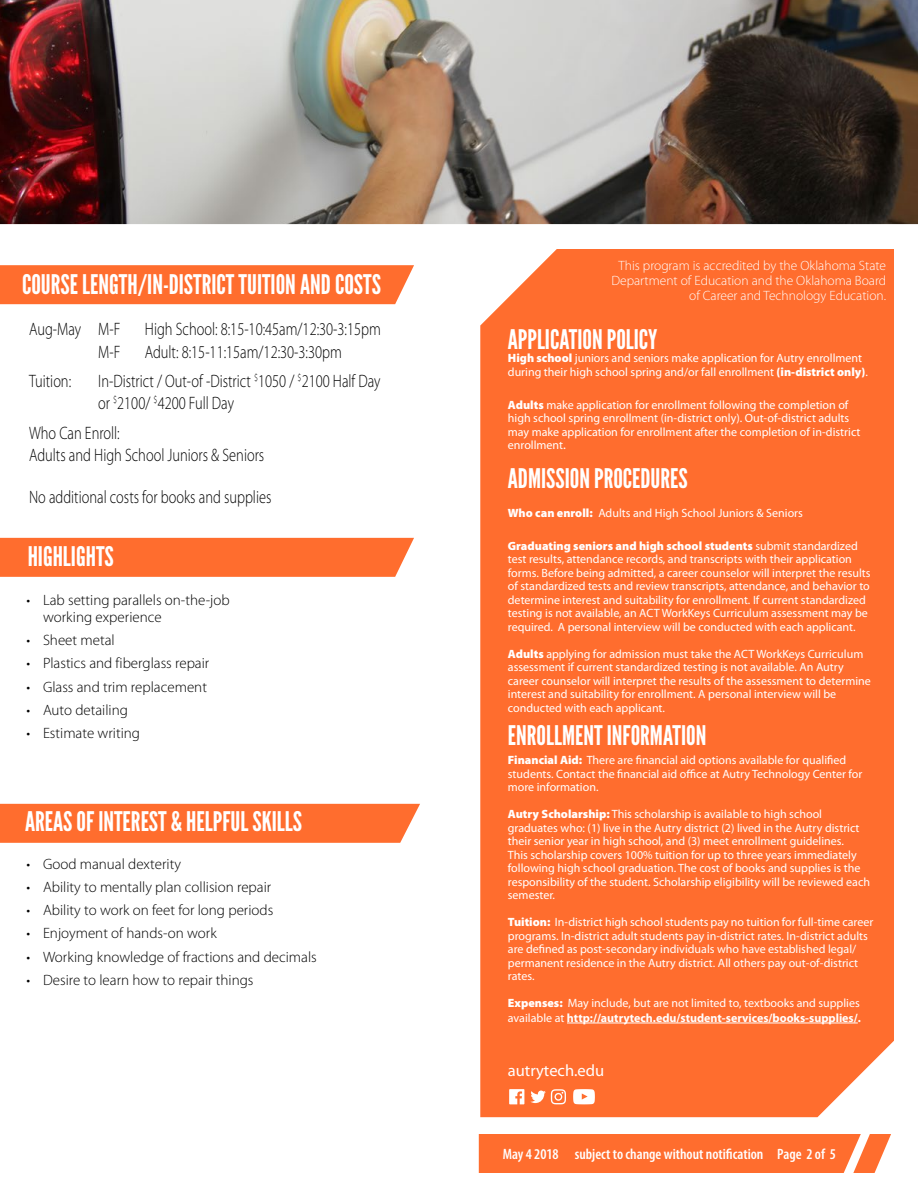
<style>
.page{position:relative;width:918px;height:1188px;background:#fff}
.page>*{position:absolute;margin:0;border:0;box-sizing:border-box;transform-origin:0 0}
.t1{font:27px "League Gothic";color:#fff}
.t2{font:300 18px/22.5px "Myriad Pro";color:#000;scale:.8 1}
.t3{font:16.5px "Myriad Pro";color:#fff}
.t4{font:300 15px/16.5px "Myriad Pro";color:#000}
.t5{font:600 condensed 15px "Myriad Pro";color:#fff}
.t6{font:300 13.5px/15px "Myriad Pro";color:#fff;text-align:right}
.t7{font:12px/13.5px "Myriad Pro";color:#fff}
.s1{font-weight:900}
.s2{font-size:13.5px}
.s3{font-weight:700}
</style>
<div class="page">
<div style="left:479px;top:1134px;width:412px;height:39px;background:#ff6d2e"></div>
<div style="left:480px;top:249px;width:414px;height:868px;background:#ff6d2e"></div>
<img style="left:0;top:0;width:918px;height:225px">
<div style="left:0;top:538px;width:414px;height:39px;background:#ff6d2e"></div>
<div style="left:0;top:265px;width:414px;height:39px;background:#ff6d2e"></div>
<div style="left:0;top:804px;width:420px;height:39px;background:#ff6d2e"></div>
<hr style="left:567px;top:1023px;width:291px;height:1px;background:#fff">
<svg style="left:509px;top:1089px;width:15px;height:15px"></svg>
<svg style="left:530px;top:1089px;width:36px;height:15px"></svg>
<svg style="left:573px;top:1089px;width:22px;height:15px"></svg>
<h1 class="t1" style="left:22px;top:268px;width:360px">COURSE LENGTH/IN-DISTRICT TUITION AND COSTS</h1>
<h2 class="t2" style="left:29px;top:318px;width:116px">Aug-May M-F</h2>
<h2 class="t2" style="left:145px;top:318px;width:297px">High School: 8:15-10:45am/12:30-3:15pm</h2>
<h2 class="t2" style="left:98px;top:341px;width:29px">M-F</h2>
<h2 class="t2" style="left:145px;top:341px;width:248px">Adult: 8:15-11:15am/12:30-3:30pm</h2>
<h2 class="t2" style="left:29px;top:370px;width:54px">Tuition:</h2>
<h2 class="t2" style="left:98px;top:370px;width:355px">In-District / Out-of -District <sup>$</sup>1050 / <sup>$</sup>2100 Half Day or <sup>$</sup>2100/ <sup>$</sup>4200 Full Day</h2>
<h2 class="t2" style="left:29px;top:422px;width:295px">Who Can Enroll:<br>Adults and High School Juniors &amp; Seniors</h2>
<h2 class="t2" style="left:29px;top:486px;width:304px">No additional costs for books and supplies</h2>
<h1 class="t1" style="left:28px;top:540px;width:88px">HIGHLIGHTS</h1>
<p class="t4" style="left:43px;top:592px;width:188px;text-indent:-16px">• Lab setting parallels on-the-job working experience</p>
<p class="t4" style="left:27px;top:632px;width:90px">• Sheet metal</p>
<p class="t4" style="left:27px;top:655px;width:184px">• Plastics and fiberglass repair</p>
<p class="t4" style="left:27px;top:679px;width:182px">• Glass and trim replacement</p>
<p class="t4" style="left:27px;top:702px;width:103px">• Auto detailing</p>
<p class="t4" style="left:27px;top:725px;width:115px">• Estimate writing</p>
<h1 class="t1" style="left:25px;top:806px;width:279px">AREAS OF INTEREST &amp; HELPFUL SKILLS</h1>
<p class="t4" style="left:27px;top:856px;width:156px">• Good manual dexterity</p>
<p class="t4" style="left:27px;top:879px;width:246px">• Ability to mentally plan collision repair</p>
<p class="t4" style="left:27px;top:902px;width:248px">• Ability to work on feet for long periods</p>
<p class="t4" style="left:27px;top:925px;width:192px">• Enjoyment of hands-on work</p>
<p class="t4" style="left:27px;top:949px;width:292px">• Working knowledge of fractions and decimals</p>
<p class="t4" style="left:27px;top:972px;width:228px">• Desire to learn how to repair things</p>
<p class="t6" style="left:611px;top:258px;width:276px">This program is accredited by the Oklahoma State<br>Department of Education and the Oklahoma Board of Career and Technology Education.</p>
<h1 class="t1" style="left:508px;top:323px;width:151px">APPLICATION POLICY</h1>
<p class="t7" style="left:508px;top:352px;width:361px"><span class="s1">High school</span> juniors and seniors make application for Autry enrollment during their high school spring and/or fall enrollment <span class="s1">(in-district only)</span>.</p>
<p class="t7" style="left:508px;top:398px;width:354px"><span class="s1">Adults</span> make application for enrollment following the completion of high school spring enrollment (in-district only). Out-of-district adults may make application for enrollment after the completion of in-district enrollment<span class="s2">.</span></p>
<h1 class="t1" style="left:508px;top:463px;width:181px">ADMISSION PROCEDURES</h1>
<p class="t7" style="left:508px;top:506px;width:297px"><span class="s1">Who can enroll:</span> Adults and High School Juniors &amp; Seniors</p>
<p class="t7" style="left:508px;top:539px;width:364px"><span class="s1">Graduating seniors and high school students</span> submit standardized test results, attendance records, and transcripts with their application forms. Before being admitted, a career counselor will interpret the results of standardized tests and review transcripts, attendance, and behavior to determine interest and suitability for enrollment. If current standardized testing is not available, an ACT WorkKeys Curriculum assessment may be required. A personal interview will be conducted with each applicant.</p>
<p class="t7" style="left:508px;top:647px;width:365px"><span class="s1">Adults</span> applying for admission must take the ACT WorkKeys Curriculum assessment if current standardized testing is not available. An Autry career counselor will interpret the results of the assessment to determine interest and suitability for enrollment. A personal interview will be conducted with each applicant.</p>
<h1 class="t1" style="left:508px;top:719px;width:200px">ENROLLMENT INFORMATION</h1>
<p class="t7" style="left:508px;top:754px;width:356px"><span class="s1">Financial Aid:</span> There are financial aid options available for qualified students. Contact the financial aid office at Autry Technology Center for more information.</p>
<p class="t7" style="left:508px;top:808px;width:364px"><span class="s1">Autry Scholarship:</span> This scholarship is available to high school graduates who: (1) live in the Autry district (2) lived in the Autry district their senior year in high school, and (3) meet enrollment guidelines.<br>This scholarship covers 100% tuition for up to three years immediately following high school graduation. The cost of books and supplies is the responsibility of the student. Scholarship eligibility will be reviewed each semester.</p>
<p class="t7" style="left:508px;top:916px;width:367px"><span class="s1">Tuition:</span> In-district high school students pay no tuition for full-time career programs. In-district adult students pay in-district rates. In-district adults are defined as post-secondary individuals who have established legal/ permanent residence in the Autry district. All others pay out-of-district rates.</p>
<p class="t7" style="left:508px;top:996px;width:355px;line-height:14.4px"><span class="s1">Expenses:</span> May include, but are not limited to, textbooks and supplies available at <span class="s3">http://autrytech.edu/student-services/books-supplies/.</span></p>
<h3 class="t3" style="left:508px;top:1061px;width:98px">autrytech.edu</h3>
<p class="t5" style="left:503px;top:1146px;width:335px">May 4 2018 subject to change without notification Page 2 of 5</p>
</div>
